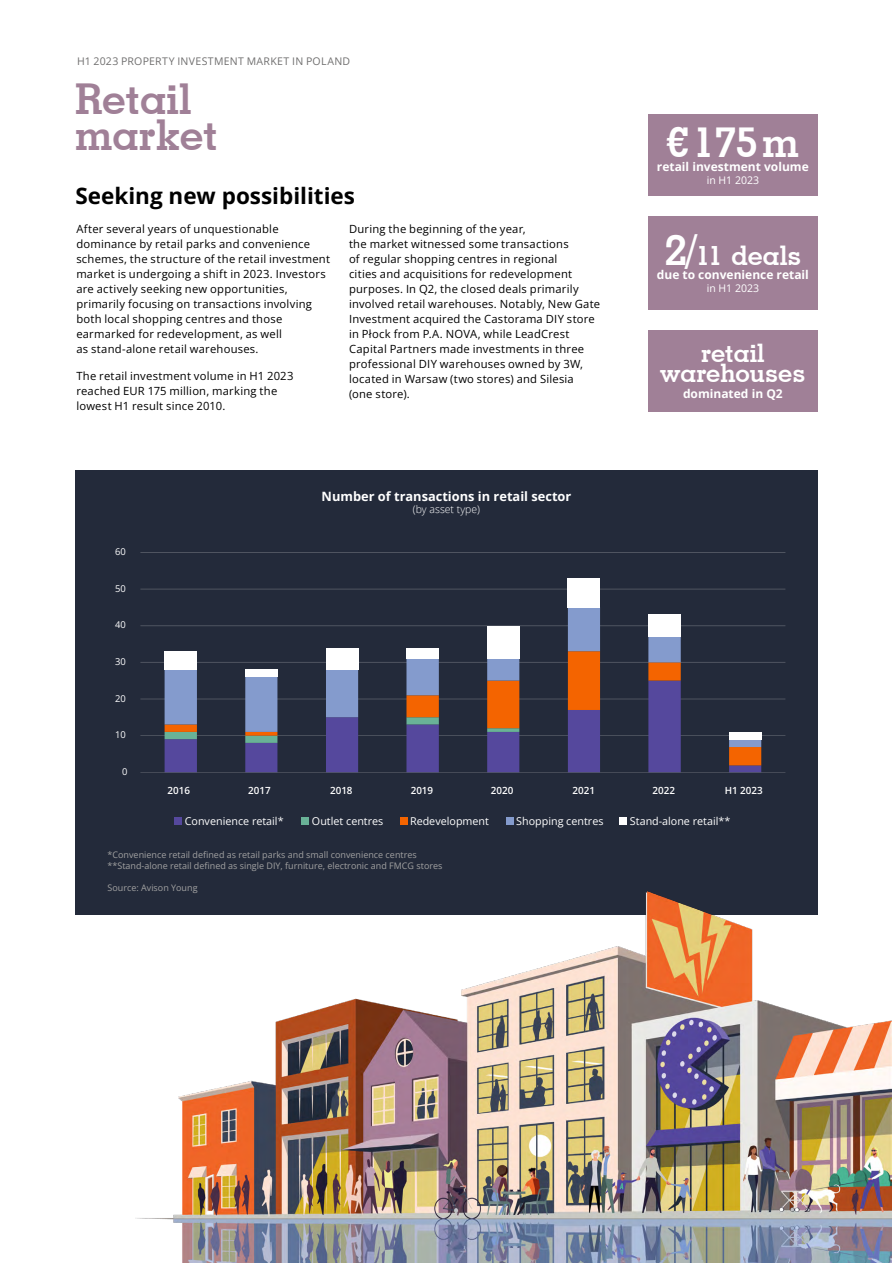
<style>
.page{position:relative;width:893px;height:1263px;background:#fff}
.page>*{position:absolute;margin:0;border:0;box-sizing:border-box;transform-origin:0 0}
.t1{font:700 42.6px/35.7px "Geometric Slab 703 BT";color:#a08097}
.t2{font:700 42px "Geometric Slab 703 BT";color:#fff}
.t3{font:700 27px "Geometric Slab 703 BT";color:#fff}
.t4{font:700 25.5px/19.5px "Geometric Slab 703 BT";color:#fff;text-align:center}
.t5{font:700 22.5px "Open Sans";color:#000}
.t6{font:700 12.9px "Open Sans";color:#fff}
.t7{font:700 12px "Open Sans";color:#fff}
.t8{font:11.25px/15px "Open Sans";letter-spacing:.02em;color:#000}
.t9{font:10.8px "Open Sans";color:#fff}
.t10{font:10.5px "Open Sans";letter-spacing:.03em;color:#706f6f}
.t11{font:10.5px "Open Sans";color:#fff}
.t12{font:300 10.5px "Open Sans";color:#fff}
.t13{font:600 9.9px "Open Sans";color:#fff}
.t14{font:9.45px "Open Sans";color:#fff}
.t15{font:9px/10.8px "Open Sans";color:#a1a1a1}
.s1{font-size:42px}
</style>
<div class="page">
<div style="left:648px;top:114px;width:170px;height:81px;background:#a08097"></div>
<div style="left:648px;top:216px;width:170px;height:93px;background:#a08097"></div>
<div style="left:648px;top:330px;width:170px;height:82px;background:#a08097"></div>
<div style="left:75px;top:471px;width:743px;height:444px;background:#232a3a"></div>
<hr style="left:140px;top:552px;width:645px;height:1px;background:#d9d9d9">
<hr style="left:140px;top:589px;width:645px;height:1px;background:#d9d9d9">
<hr style="left:140px;top:625px;width:645px;height:1px;background:#d9d9d9">
<hr style="left:140px;top:662px;width:645px;height:1px;background:#d9d9d9">
<hr style="left:140px;top:699px;width:645px;height:1px;background:#d9d9d9">
<hr style="left:140px;top:735px;width:645px;height:1px;background:#d9d9d9">
<svg style="left:165px;top:765px;width:596px;height:7px"></svg>
<svg style="left:165px;top:747px;width:596px;height:18px"></svg>
<svg style="left:165px;top:607px;width:596px;height:140px"></svg>
<div style="left:165px;top:651px;width:32px;height:19px;background:#fff"></div>
<div style="left:245px;top:670px;width:32px;height:7px;background:#fff"></div>
<div style="left:326px;top:648px;width:32px;height:22px;background:#fff"></div>
<div style="left:406px;top:648px;width:33px;height:11px;background:#fff"></div>
<div style="left:487px;top:626px;width:32px;height:33px;background:#fff"></div>
<div style="left:568px;top:578px;width:32px;height:29px;background:#fff"></div>
<div style="left:648px;top:615px;width:33px;height:22px;background:#fff"></div>
<div style="left:729px;top:732px;width:32px;height:7px;background:#fff"></div>
<hr style="left:140px;top:772px;width:645px;height:1px;background:#d9d9d9">
<div style="left:175px;top:818px;width:7px;height:7px;background:#55489d"></div>
<div style="left:302px;top:818px;width:7px;height:7px;background:#69b297"></div>
<div style="left:400px;top:818px;width:7px;height:7px;background:#f46400"></div>
<div style="left:506px;top:818px;width:7px;height:7px;background:#849bcd"></div>
<div style="left:620px;top:818px;width:7px;height:7px;background:#fff"></div>
<img style="left:136px;top:891px;width:755px;height:372px">
<p class="t10" style="left:77px;top:54px;width:275px">H1 2023 PROPERTY INVESTMENT MARKET IN POLAND</p>
<h1 class="t1" style="left:75px;top:81px;width:144px">Retail market</h1>
<h3 class="t5" style="left:75px;top:180px;width:281px">Seeking new possibilities</h3>
<p class="t8" style="left:76px;top:221px;width:255px">After several years of unquestionable dominance by retail parks and convenience schemes, the structure of the retail investment market is undergoing a shift in 2023. Investors are actively seeking new opportunities, primarily focusing on transactions involving both local shopping centres and those earmarked for redevelopment, as well<br>as stand-alone retail warehouses.</p>
<p class="t8" style="left:76px;top:368px;width:219px">The retail investment volume in H1 2023 reached EUR 175 million, marking the lowest H1 result since 2010.</p>
<p class="t8" style="left:349px;top:221px;width:253px">During the beginning of the year,<br>the market witnessed some transactions<br>of regular shopping centres in regional<br>cities and acquisitions for redevelopment purposes. In Q2, the closed deals primarily involved retail warehouses. Notably, New Gate Investment acquired the Castorama DIY store in Płock from P.A. NOVA, while LeadCrest Capital Partners made investments in three professional DIY warehouses owned by 3W, located in Warsaw (two stores) and Silesia<br>(one store).</p>
<p class="t14" style="left:115px;top:545px;width:12px">60</p>
<p class="t14" style="left:115px;top:582px;width:12px">50</p>
<p class="t14" style="left:115px;top:618px;width:12px">40</p>
<p class="t14" style="left:115px;top:655px;width:12px">30</p>
<p class="t14" style="left:115px;top:692px;width:12px">20</p>
<p class="t14" style="left:115px;top:728px;width:12px">10</p>
<p class="t14" style="left:122px;top:765px;width:7px">0</p>
<p class="t6" style="left:322px;top:487px;width:251px">Number of transactions in retail sector</p>
<p class="t12" style="left:413px;top:502px;width:69px">(by asset type)</p>
<h2 class="t2" style="left:667px;top:117px;width:133px">€175m</h2>
<p class="t11" style="left:707px;top:173px;width:54px">in H1 2023</p>
<p class="t7" style="left:657px;top:158px;width:153px">retail investment volume</p>
<h3 class="t3" style="left:664px;top:239px;width:138px"><span class="s1">2/</span>11 deals</h3>
<p class="t7" style="left:657px;top:266px;width:154px">due to convenience retail</p>
<p class="t11" style="left:707px;top:281px;width:54px">in H1 2023</p>
<h3 class="t4" style="left:660px;top:343px;width:147px">retail warehouses</h3>
<p class="t7" style="left:683px;top:386px;width:101px">dominated in Q2</p>
<p class="t13" style="left:167px;top:784px;width:24px">2016</p>
<p class="t13" style="left:248px;top:784px;width:24px">2017</p>
<p class="t13" style="left:330px;top:784px;width:24px">2018</p>
<p class="t13" style="left:411px;top:784px;width:24px">2019</p>
<p class="t13" style="left:491px;top:784px;width:24px">2020</p>
<p class="t13" style="left:572px;top:784px;width:24px">2021</p>
<p class="t13" style="left:653px;top:784px;width:24px">2022</p>
<p class="t13" style="left:725px;top:784px;width:40px">H1 2023</p>
<p class="t9" style="left:185px;top:813px;width:100px">Convenience retail*</p>
<p class="t9" style="left:312px;top:813px;width:73px">Outlet centres</p>
<p class="t9" style="left:410px;top:813px;width:80px">Redevelopment</p>
<p class="t9" style="left:516px;top:813px;width:89px">Shopping centres</p>
<p class="t9" style="left:630px;top:813px;width:102px">Stand-alone retail**</p>
<p class="t15" style="left:108px;top:849px;width:336px">*Convenience retail defined as retail parks and small convenience centres **Stand-alone retail defined as single DIY, furniture, electronic and FMCG stores</p>
<p class="t15" style="left:108px;top:882px;width:92px">Source: Avison Young</p>
</div>
